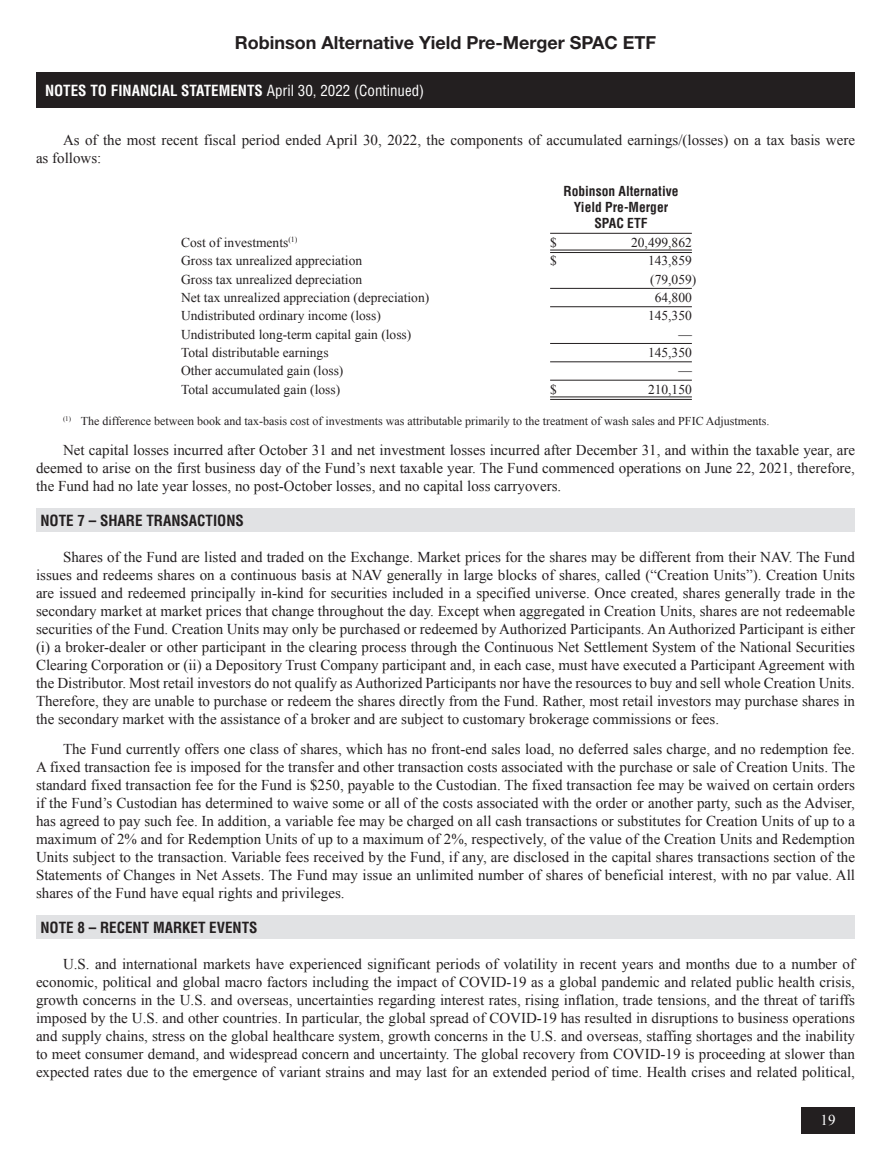
<style>
.page{position:relative;width:891px;height:1161px;background:#fff}
.page>*{position:absolute;margin:0;border:0;box-sizing:border-box;transform-origin:0 0}
.t1{font:700 18px "Helvetica Neue LT Std";color:#231f20}
.Body_Text{font:15px/18px "Times New Roman";color:#231f20}
.Main_Heading_no_Rule{font:700 condensed 15px "Helvetica";color:#fff}
.Numbered_Note_Heads{font:700 condensed 15px "Helvetica";color:#231f20}
.t2{font:15px "Times New Roman";color:#fff}
.Table_Stub{font:13.5px "Times New Roman";color:#231f20}
.Financials_Table_Hea{font:700 condensed 13.5px/16.2px "Helvetica";color:#231f20;text-align:center}
.Table_Figure_-_Subto{font:13.5px "Times New Roman";color:#231f20}
.Table_Figure_-_Total{font:13.5px "Times New Roman";color:#231f20}
.Table_Figure{font:13.5px "Times New Roman";color:#231f20}
.Footnote_Indented{font:12px "Times New Roman";color:#231f20}
.s1{font-weight:400}
</style>
<div class="page">
<div style="left:801px;top:1107px;width:54px;height:27px;background:#231f20"></div>
<div style="left:36px;top:72px;width:819px;height:36px;background:#231f20"></div>
<hr style="left:550px;top:233px;width:142px;height:1px;background:#231f20">
<hr style="left:550px;top:250px;width:142px;height:1px;background:#231f20">
<hr style="left:550px;top:252px;width:142px;height:1px;background:#231f20">
<hr style="left:550px;top:288px;width:142px;height:1px;background:#231f20">
<hr style="left:550px;top:306px;width:142px;height:1px;background:#231f20">
<hr style="left:550px;top:343px;width:142px;height:1px;background:#231f20">
<hr style="left:550px;top:361px;width:142px;height:1px;background:#231f20">
<hr style="left:550px;top:380px;width:142px;height:1px;background:#231f20">
<hr style="left:550px;top:397px;width:142px;height:1px;background:#231f20">
<hr style="left:550px;top:399px;width:142px;height:1px;background:#231f20">
<div style="left:36px;top:509px;width:819px;height:23px;background:#e1e2e4"></div>
<div style="left:36px;top:916px;width:819px;height:23px;background:#e1e2e4"></div>
<p class="t1" style="left:235px;top:31px;width:423px">Robinson Alternative Yield Pre-Merger SPAC ETF</p>
<p class="Main_Heading_no_Rule" style="left:45px;top:81px;width:381px">NOTES TO FINANCIAL STATEMENTS <span class="s1">April 30, 2022 (Continued)</span></p>
<p class="Body_Text" style="left:36px;top:131px;width:821px;text-indent:27px">As of the most recent fiscal period ended April 30, 2022, the components of accumulated earnings/(losses) on a tax basis were as follows:</p>
<p class="Financials_Table_Hea" style="left:563px;top:183px;width:117px">Robinson Alternative<br>Yield Pre-Merger<br>SPAC ETF</p>
<p class="Table_Stub" style="left:181px;top:233px;width:118px">Cost of investments<sup>(1)</sup></p>
<p class="Table_Figure_-_Total" style="left:550px;top:233px;width:8px">$</p>
<p class="Table_Figure_-_Total" style="left:631px;top:233px;width:62px">20,499,862</p>
<p class="Table_Stub" style="left:181px;top:252px;width:183px">Gross tax unrealized appreciation</p>
<p class="Table_Figure" style="left:550px;top:252px;width:8px">$</p>
<p class="Table_Figure" style="left:648px;top:252px;width:45px">143,859</p>
<p class="Table_Stub" style="left:181px;top:270px;width:183px">Gross tax unrealized depreciation</p>
<p class="Table_Figure_-_Subto" style="left:650px;top:270px;width:48px">(79,059)</p>
<p class="Table_Stub" style="left:181px;top:288px;width:250px">Net tax unrealized appreciation (depreciation)</p>
<p class="Table_Figure_-_Subto" style="left:655px;top:288px;width:39px">64,800</p>
<p class="Table_Stub" style="left:181px;top:307px;width:201px">Undistributed ordinary income (loss)</p>
<p class="Table_Figure" style="left:648px;top:307px;width:45px">145,350</p>
<p class="Table_Stub" style="left:181px;top:325px;width:232px">Undistributed long-term capital gain (loss)</p>
<p class="Table_Figure_-_Subto" style="left:678px;top:325px;width:15px">—</p>
<p class="Table_Stub" style="left:181px;top:343px;width:149px">Total distributable earnings</p>
<p class="Table_Figure_-_Subto" style="left:648px;top:343px;width:45px">145,350</p>
<p class="Table_Stub" style="left:181px;top:362px;width:164px">Other accumulated gain (loss)</p>
<p class="Table_Figure_-_Subto" style="left:678px;top:362px;width:15px">—</p>
<p class="Table_Stub" style="left:181px;top:380px;width:161px">Total accumulated gain (loss)</p>
<p class="Table_Figure_-_Total" style="left:550px;top:380px;width:8px">$</p>
<p class="Table_Figure_-_Total" style="left:648px;top:380px;width:45px">210,150</p>
<p class="Footnote_Indented" style="left:63px;top:412px;width:706px"><sup>(1)</sup> The difference between book and tax-basis cost of investments was attributable primarily to the treatment of wash sales and PFIC Adjustments.</p>
<p class="Body_Text" style="left:36px;top:440px;width:821px;text-align:justify;text-indent:27px">Net capital losses incurred after October 31 and net investment losses incurred after December 31, and within the taxable year, are deemed to arise on the first business day of the Fund’s next taxable year. The Fund commenced operations on June 22, 2021, therefore, the Fund had no late year losses, no post-October losses, and no capital loss carryovers.</p>
<p class="Numbered_Note_Heads" style="left:40px;top:511px;width:205px">NOTE 7 – SHARE TRANSACTIONS</p>
<p class="Body_Text" style="left:36px;top:548px;width:821px;text-indent:27px">Shares of the Fund are listed and traded on the Exchange. Market prices for the shares may be different from their NAV. The Fund issues and redeems shares on a continuous basis at NAV generally in large blocks of shares, called (“Creation Units”). Creation Units are issued and redeemed principally in-kind for securities included in a specified universe. Once created, shares generally trade in the secondary market at market prices that change throughout the day. Except when aggregated in Creation Units, shares are not redeemable securities of the Fund. Creation Units may only be purchased or redeemed by Authorized Participants. An Authorized Participant is either (i) a broker-dealer or other participant in the clearing process through the Continuous Net Settlement System of the National Securities Clearing Corporation or (ii) a Depository Trust Company participant and, in each case, must have executed a Participant Agreement with the Distributor. Most retail investors do not qualify as Authorized Participants nor have the resources to buy and sell whole Creation Units.<br>Therefore, they are unable to purchase or redeem the shares directly from the Fund. Rather, most retail investors may purchase shares in the secondary market with the assistance of a broker and are subject to customary brokerage commissions or fees.</p>
<p class="Body_Text" style="left:36px;top:740px;width:821px;text-indent:27px">The Fund currently offers one class of shares, which has no front-end sales load, no deferred sales charge, and no redemption fee.<br>A fixed transaction fee is imposed for the transfer and other transaction costs associated with the purchase or sale of Creation Units. The standard fixed transaction fee for the Fund is $250, payable to the Custodian. The fixed transaction fee may be waived on certain orders if the Fund’s Custodian has determined to waive some or all of the costs associated with the order or another party, such as the Adviser, has agreed to pay such fee. In addition, a variable fee may be charged on all cash transactions or substitutes for Creation Units of up to a maximum of 2% and for Redemption Units of up to a maximum of 2%, respectively, of the value of the Creation Units and Redemption Units subject to the transaction. Variable fees received by the Fund, if any, are disclosed in the capital shares transactions section of the Statements of Changes in Net Assets. The Fund may issue an unlimited number of shares of beneficial interest, with no par value. All shares of the Fund have equal rights and privileges.</p>
<p class="Numbered_Note_Heads" style="left:40px;top:918px;width:219px">NOTE 8 – RECENT MARKET EVENTS</p>
<p class="Body_Text" style="left:36px;top:955px;width:821px;text-align:justify;text-indent:27px">U.S. and international markets have experienced significant periods of volatility in recent years and months due to a number of economic, political and global macro factors including the impact of COVID-19 as a global pandemic and related public health crisis, growth concerns in the U.S. and overseas, uncertainties regarding interest rates, rising inflation, trade tensions, and the threat of tariffs imposed by the U.S. and other countries. In particular, the global spread of COVID-19 has resulted in disruptions to business operations and supply chains, stress on the global healthcare system, growth concerns in the U.S. and overseas, staffing shortages and the inability to meet consumer demand, and widespread concern and uncertainty. The global recovery from COVID-19 is proceeding at slower than expected rates due to the emergence of variant strains and may last for an extended period of time. Health crises and related political,</p>
<p class="t2" style="left:820px;top:1110px;width:16px">19</p>
</div>
